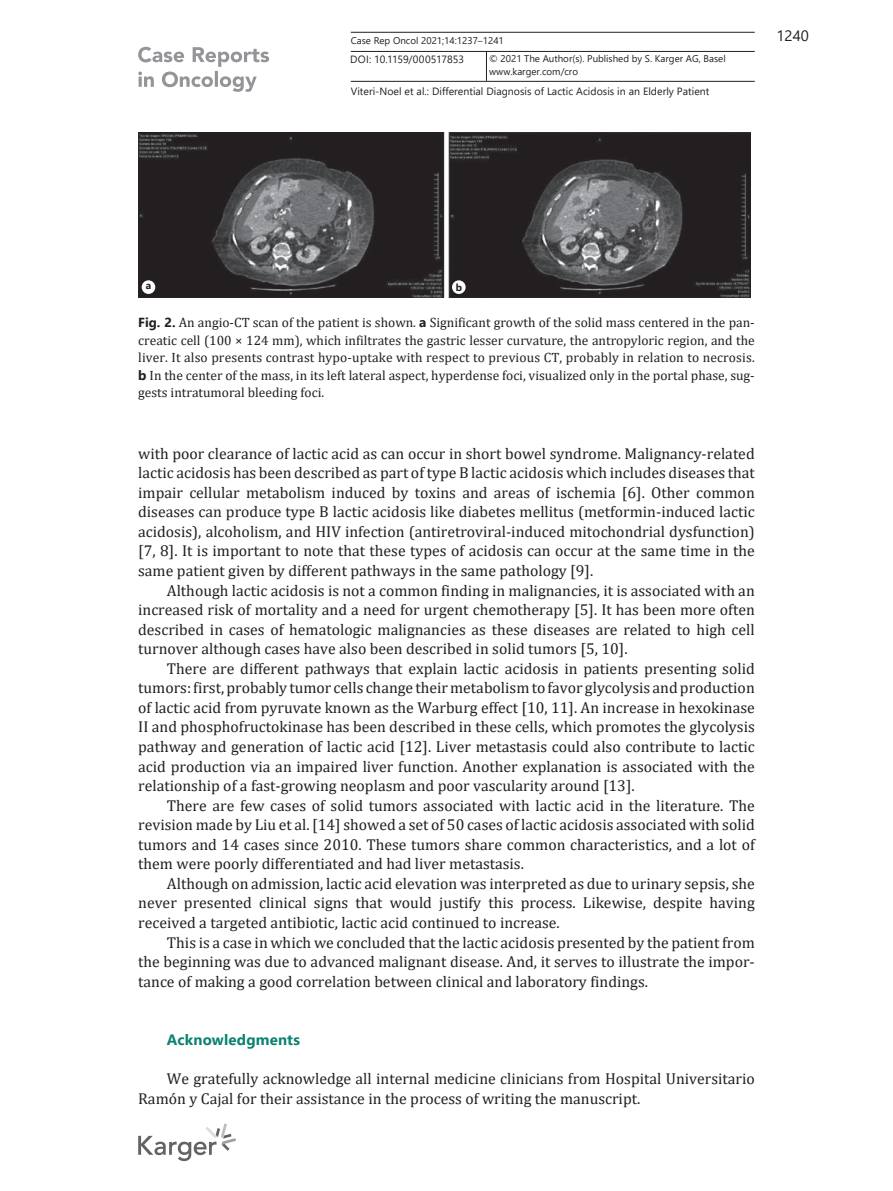
<style>
.page{position:relative;width:893px;height:1191px;background:#fff}
.page>*{position:absolute;margin:0;border:0;box-sizing:border-box;transform-origin:0 0}
.t1{font:15.75px/19.5px "Cambria";color:#231f20;text-align:justify}
.t2{font:700 15px "Segoe UI";letter-spacing:.01em;color:#0c8270}
.t3{font:15px "Segoe UI";color:#231f20}
.t4{font:13.5px/17.4px "Cambria";color:#231f20;text-align:justify}
.t5{font:10.5px "Segoe UI";letter-spacing:.005em;color:#231f20}
.t6{font:700 10.2px "Segoe UI";color:#231f20}
.t7{font:9.75px "Segoe UI";color:#231f20}
.s1{font-family:"Segoe UI";font-weight:700;font-size:13.2px}
.s2{font-family:"Segoe UI";font-weight:700}
</style>
<div class="page">
<svg style="left:138px;top:47px;width:131px;height:45px"></svg>
<hr style="left:351px;top:51px;width:404px;height:1px;background:#231f20">
<hr style="left:351px;top:81px;width:404px;height:1px;background:#231f20">
<hr style="left:351px;top:32px;width:404px;height:1px;background:#231f20">
<hr style="left:486px;top:51px;width:1px;height:30px;background:#231f20">
<svg style="left:138px;top:1123px;width:98px;height:38px"></svg>
<img style="left:138px;top:133px;width:612px;height:165px">
<div style="left:142px;top:280px;width:13px;height:14px;background:#fff;border-radius:50%"></div>
<div style="left:452px;top:280px;width:14px;height:14px;background:#fff;border-radius:50%"></div>
<p class="t7" style="left:351px;top:31px;width:155px">Case Rep Oncol 2021;14:1237–1241</p>
<p class="t5" style="left:350px;top:49px;width:115px">DOI: 10.1159/000517853</p>
<p class="t7" style="left:489px;top:50px;width:238px">© 2021 The Author(s). Published by S. Karger AG, Basel</p>
<p class="t7" style="left:489px;top:62px;width:90px">www.karger.com/cro</p>
<p class="t5" style="left:351px;top:81px;width:360px">Viteri-Noel et al.: Differential Diagnosis of Lactic Acidosis in an Elderly Patient</p>
<p class="t3" style="left:776px;top:22px;width:34px">1240</p>
<p class="t6" style="left:146px;top:276px;width:7px">a</p>
<p class="t6" style="left:456px;top:277px;width:8px">b</p>
<p class="t4" style="left:138px;top:314px;width:618px"><span class="s1">Fig. 2.</span> An angio-CT scan of the patient is shown. <span class="s2">a</span> Significant growth of the solid mass centered in the pan&shy;creatic cell (100 × 124 mm), which infiltrates the gastric lesser curvature, the antropyloric region, and the liver. It also presents contrast hypo-uptake with respect to previous CT, probably in relation to necrosis. <span class="s2">b</span> In the center of the mass, in its left lateral aspect, hyperdense foci, visualized only in the portal phase, sug&shy;gests intratumoral bleeding foci.</p>
<p class="t1" style="left:138px;top:443px;width:618px">with poor clearance of lactic acid as can occur in short bowel syndrome. Malignancy-related lactic acidosis has been described as part of type B lactic acidosis which includes diseases that impair cellular metabolism induced by toxins and areas of ischemia [6]. Other common diseases can produce type B lactic acidosis like diabetes mellitus (metformin-induced lactic acidosis), alcoholism, and HIV infection (antiretroviral-induced mitochondrial dysfunction) [7, 8]. It is important to note that these types of acidosis can occur at the same time in the same patient given by different pathways in the same pathology [9].</p>
<p class="t1" style="left:138px;top:580px;width:618px;text-indent:29px">Although lactic acidosis is not a common finding in malignancies, it is associated with an increased risk of mortality and a need for urgent chemotherapy [5]. It has been more often described in cases of hematologic malignancies as these diseases are related to high cell turnover although cases have also been described in solid tumors [5, 10].</p>
<p class="t1" style="left:138px;top:658px;width:618px;text-indent:29px">There are different pathways that explain lactic acidosis in patients presenting solid tumors: first, probably tumor cells change their metabolism to favor glycolysis and production of lactic acid from pyruvate known as the Warburg effect [10, 11]. An increase in hexokinase II and phosphofructokinase has been described in these cells, which promotes the glycolysis pathway and generation of lactic acid [12]. Liver metastasis could also contribute to lactic acid production via an impaired liver function. Another explanation is associated with the relationship of a fast-growing neoplasm and poor vascularity around [13].</p>
<p class="t1" style="left:138px;top:795px;width:618px;text-indent:29px">There are few cases of solid tumors associated with lactic acid in the literature. The revision made by Liu et al. [14] showed a set of 50 cases of lactic acidosis associated with solid tumors and 14 cases since 2010. These tumors share common characteristics, and a lot of them were poorly differentiated and had liver metastasis.</p>
<p class="t1" style="left:138px;top:873px;width:618px;text-indent:29px">Although on admission, lactic acid elevation was interpreted as due to urinary sepsis, she never presented clinical signs that would justify this process. Likewise, despite having received a targeted antibiotic, lactic acid continued to increase.</p>
<p class="t1" style="left:138px;top:932px;width:618px;text-indent:29px">This is a case in which we concluded that the lactic acidosis presented by the patient from the beginning was due to advanced malignant disease. And, it serves to illustrate the impor&shy;tance of making a good correlation between clinical and laboratory findings.</p>
<p class="t2" style="left:167px;top:1025px;width:135px">Acknowledgments</p>
<p class="t1" style="left:138px;top:1069px;width:618px;text-indent:29px">We gratefully acknowledge all internal medicine clinicians from Hospital Universitario<br>Ramón y Cajal for their assistance in the process of writing the manuscript.</p>
</div>
